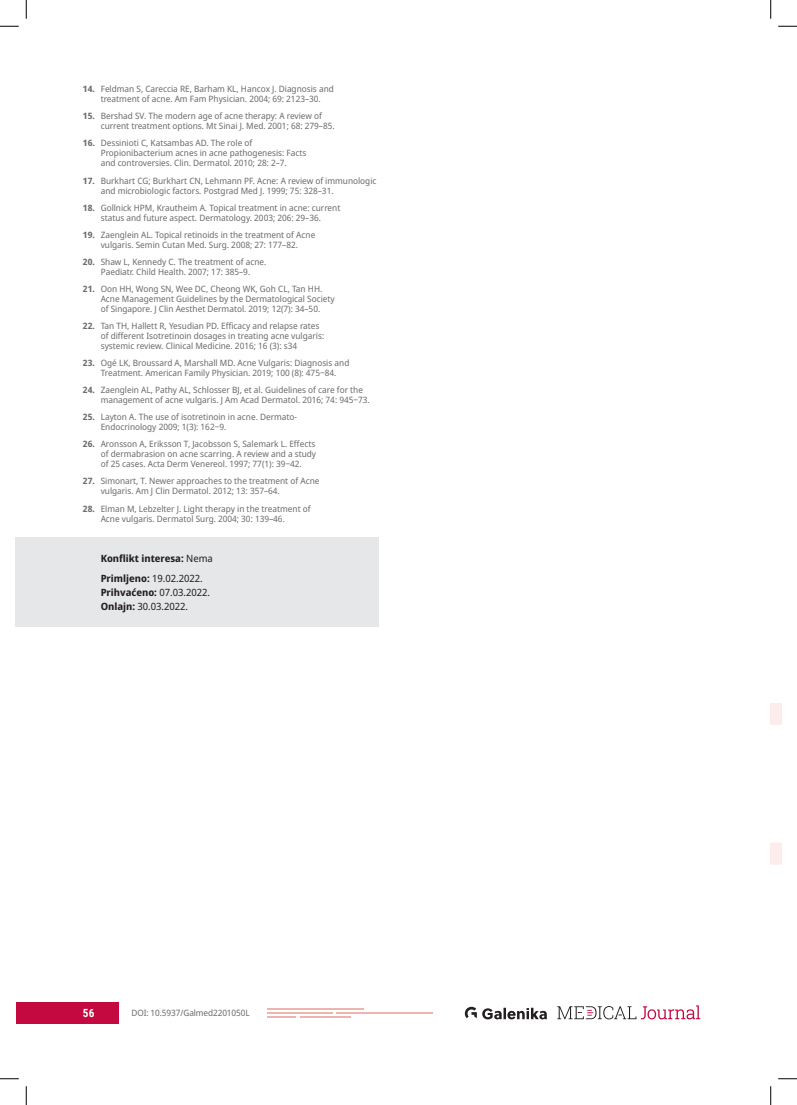
<style>
.page{position:relative;width:797px;height:1105px;background:#fff}
.page>*{position:absolute;margin:0;border:0;box-sizing:border-box;transform-origin:0 0}
.t1{font:700 11.25px "Roboto Condensed";color:#fff}
.Konflikt_interesa_le{font:10px/13.8px "Noto Sans Display";color:#231f20}
.Konflikt_interesa_le-2{font:700 10px "Noto Sans Display";color:#231f20}
.t2{font:8.75px/10px "Noto Sans Display";color:#6c6d70}
.s1{font-weight:700}
.s2{font-weight:400}
</style>
<div class="page">
<svg style="left:464px;top:1005px;width:236px;height:14px"></svg>
<svg style="left:770px;top:703px;width:11px;height:162px"></svg>
<div style="left:16px;top:1002px;width:102px;height:22px;background:#c40941"></div>
<hr style="left:268px;top:1012px;width:65px;height:1px;background:#ecb5af">
<hr style="left:336px;top:1012px;width:96px;height:1px;background:#ecb5af">
<hr style="left:268px;top:1008px;width:96px;height:2px;background:#ecb5af">
<svg style="left:268px;top:1016px;width:28px;height:1px"></svg>
<hr style="left:299px;top:1016px;width:51px;height:1px;background:#ecb5af">
<div style="left:16px;top:537px;width:363px;height:42px;background:#e6e7e9"></div>
<div style="left:16px;top:557px;width:363px;height:70px;background:#e6e7e9"></div>
<svg style="left:0;top:25px;width:19px;height:2px"></svg>
<svg style="left:778px;top:25px;width:19px;height:2px"></svg>
<svg style="left:0;top:1078px;width:19px;height:1px"></svg>
<svg style="left:778px;top:1078px;width:19px;height:1px"></svg>
<svg style="left:25px;top:0;width:2px;height:19px"></svg>
<svg style="left:25px;top:1086px;width:2px;height:19px"></svg>
<svg style="left:770px;top:0;width:1px;height:19px"></svg>
<svg style="left:770px;top:1086px;width:1px;height:19px"></svg>
<p class="t2" style="left:83px;top:84px;width:252px;text-align:center"><span class="s1">14.</span> Feldman S, Careccia RE, Barham KL, Hancox J. Diagnosis and treatment of acne. Am Fam Physician. 2004; 69: 2123–30.</p>
<p class="t2" style="left:101px;top:111px;width:235px;text-indent:-18px"><span class="s1">15.</span> Bershad SV. The modern age of acne therapy: A review of current treatment options. Mt Sinai J. Med. 2001; 68: 279–85.</p>
<p class="t2" style="left:101px;top:138px;width:207px;text-indent:-18px"><span class="s1">16.</span> Dessinioti C, Katsambas AD. The role of<br>Propionibacterium acnes in acne pathogenesis: Facts and controversies. Clin. Dermatol. 2010; 28: 2–7.</p>
<p class="t2" style="left:101px;top:176px;width:277px;text-indent:-18px"><span class="s1">17.</span> Burkhart CG; Burkhart CN, Lehmann PF. Acne: A review of immunologic and microbiologic factors. Postgrad Med J. 1999; 75: 328–31.</p>
<p class="t2" style="left:83px;top:203px;width:259px;text-align:center"><span class="s1">18.</span> Gollnick HPM, Krautheim A. Topical treatment in acne: current status and future aspect. Dermatology. 2003; 206: 29–36.</p>
<p class="t2" style="left:83px;top:230px;width:234px;text-align:center"><span class="s1">19.</span> Zaenglein AL. Topical retinoids in the treatment of Acne vulgaris. Semin Cutan Med. Surg. 2008; 27: 177–82.</p>
<p class="t2" style="left:83px;top:257px;width:185px;text-align:center"><span class="s1">20.</span> Shaw L, Kennedy C. The treatment of acne.<br>Paediatr. Child Health. 2007; 17: 385–9.</p>
<p class="t2" style="left:101px;top:284px;width:235px;text-indent:-18px"><span class="s1">21.</span> Oon HH, Wong SN, Wee DC, Cheong WK, Goh CL, Tan HH.<br>Acne Management Guidelines by the Dermatological Society of Singapore. J Clin Aesthet Dermatol. 2019; 12(7): 34–50.</p>
<p class="t2" style="left:101px;top:321px;width:225px;text-indent:-18px"><span class="s1">22.</span> Tan TH, Hallett R, Yesudian PD. Efficacy and relapse rates of different Isotretinoin dosages in treating acne vulgaris: systemic review. Clinical Medicine. 2016; 16 (3): s34</p>
<p class="t2" style="left:83px;top:358px;width:268px;text-align:center"><span class="s1">23.</span> Ogé LK, Broussard A, Marshall MD. Acne Vulgaris: Diagnosis and<br>Treatment. American Family Physician. 2019; 100 (8): 475‒84.</p>
<p class="t2" style="left:101px;top:385px;width:270px;text-indent:-18px"><span class="s1">24.</span> Zaenglein AL, Pathy AL, Schlosser BJ, et al. Guidelines of care for the management of acne vulgaris. J Am Acad Dermatol. 2016; 74: 945‒73.</p>
<p class="t2" style="left:101px;top:412px;width:198px;text-indent:-18px"><span class="s1">25.</span> Layton A. The use of isotretinoin in acne. Dermato-<br>Endocrinology 2009; 1(3): 162‒9.</p>
<p class="t2" style="left:101px;top:439px;width:217px;text-align:justify;text-indent:-18px"><span class="s1">26.</span> Aronsson A, Eriksson T, Jacobsson S, Salemark L. Effects of dermabrasion on acne scarring. A review and a study of 25 cases. Acta Derm Venereol. 1997; 77(1): 39‒42.</p>
<p class="t2" style="left:101px;top:476px;width:220px;text-indent:-18px"><span class="s1">27.</span> Simonart, T. Newer approaches to the treatment of Acne vulgaris. Am J Clin Dermatol. 2012; 13: 357–64.</p>
<p class="t2" style="left:101px;top:504px;width:211px;text-indent:-18px"><span class="s1">28.</span> Elman M, Lebzelter J. Light therapy in the treatment of<br>Acne vulgaris. Dermatol Surg. 2004; 30: 139–46.</p>
<p class="Konflikt_interesa_le-2" style="left:101px;top:551px;width:114px">Konflikt interesa: <span class="s2">Nema</span></p>
<p class="Konflikt_interesa_le" style="left:101px;top:572px;width:111px"><span class="s1">Primljeno:</span> 19.02.2022.<br><span class="s1">Prihvaćeno:</span> 07.03.2022.<br><span class="s1">Onlajn:</span> 30.03.2022.</p>
<p class="t1" style="left:83px;top:1005px;width:13px">56</p>
<p class="t2" style="left:131px;top:1008px;width:120px">DOI: 10.5937/Galmed2201050L</p>
</div>
